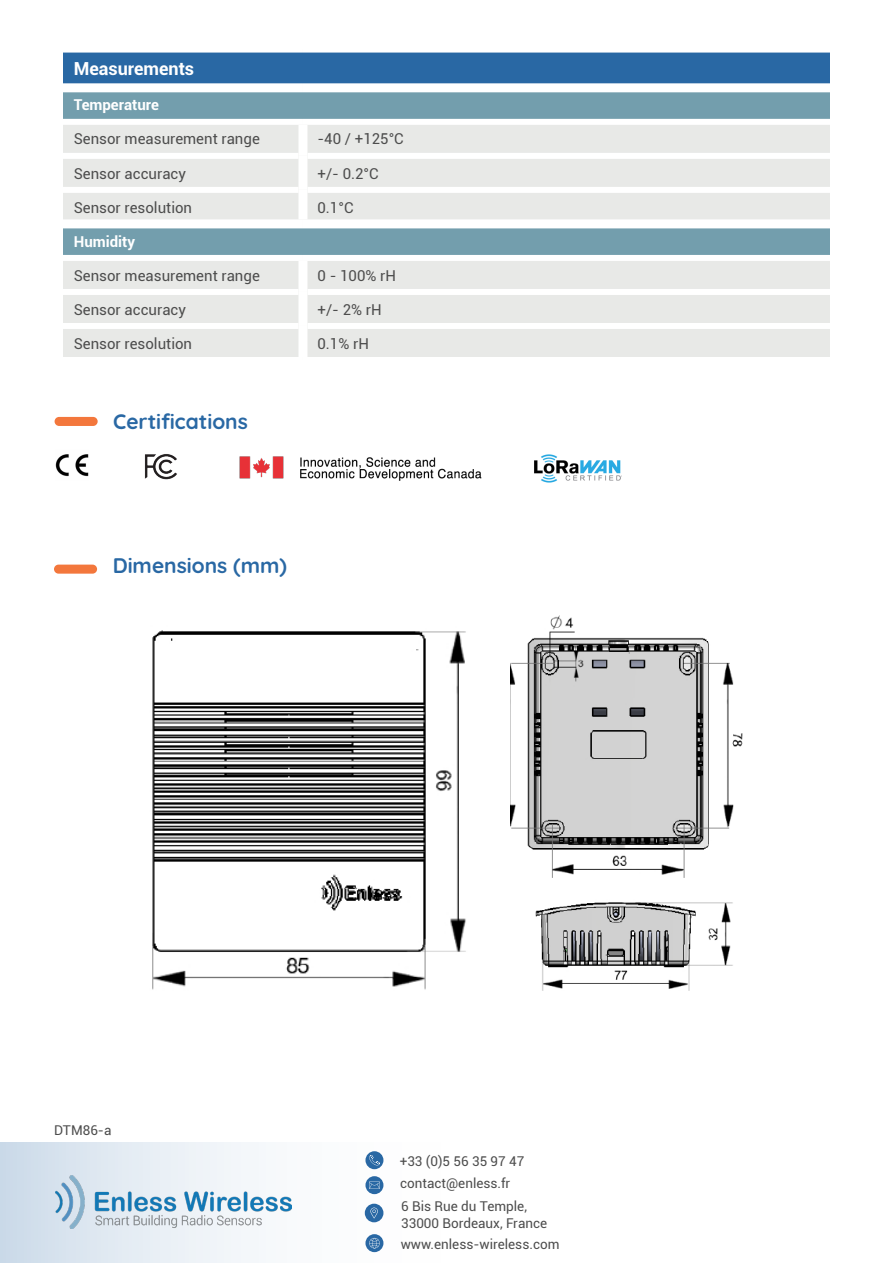
<style>
.page{position:relative;width:893px;height:1263px;background:#fff}
.page>*{position:absolute;margin:0;border:0;box-sizing:border-box;transform-origin:0 0}
.t1{font:700 21px "Quicksand";color:#2968a4}
.t2{font:700 18px "Roboto";color:#fff}
.t3{font:15px "Roboto";color:#4d4d4d}
.t4{font:700 15px "Roboto";color:#fff}
.t5{font:13.5px/22px "Roboto";color:#4d4d4d}
</style>
<div class="page">
<div style="left:0;top:1142px;width:514px;height:121px;background:linear-gradient(to right,#d5e1ed,#fff)"></div>
<div style="left:365px;top:1151px;width:18px;height:18px;background:#2968a4;border-radius:50%"></div>
<svg style="left:369px;top:1155px;width:11px;height:10px"></svg>
<div style="left:365px;top:1176px;width:18px;height:18px;background:#2968a4;border-radius:50%"></div>
<svg style="left:369px;top:1181px;width:11px;height:8px"></svg>
<div style="left:365px;top:1234px;width:18px;height:18px;background:#2968a4;border-radius:50%"></div>
<svg style="left:369px;top:1238px;width:11px;height:10px"></svg>
<div style="left:365px;top:1204px;width:18px;height:18px;background:#2968a4;border-radius:50%"></div>
<svg style="left:370px;top:1207px;width:8px;height:11px"></svg>
<img style="left:56px;top:1176px;width:235px;height:52px">
<div style="left:59px;top:50px;width:777px;height:38px;background:#2968a4"></div>
<svg style="left:63px;top:92px;width:767px;height:27px;fill:#739ead"></svg>
<svg style="left:63px;top:125px;width:767px;height:232px;fill:#e8e9e7"></svg>
<div style="left:56px;top:153px;width:242px;height:6px;background:#fff"></div>
<div style="left:56px;top:187px;width:242px;height:6px;background:#fff"></div>
<div style="left:56px;top:255px;width:247px;height:6px;background:#fff"></div>
<div style="left:56px;top:289px;width:242px;height:6px;background:#fff"></div>
<div style="left:56px;top:323px;width:242px;height:6px;background:#fff"></div>
<div style="left:307px;top:153px;width:532px;height:6px;background:#fff"></div>
<div style="left:307px;top:187px;width:532px;height:6px;background:#fff"></div>
<div style="left:303px;top:255px;width:536px;height:6px;background:#fff"></div>
<div style="left:307px;top:289px;width:532px;height:6px;background:#fff"></div>
<div style="left:307px;top:323px;width:532px;height:6px;background:#fff"></div>
<div style="left:298px;top:125px;width:9px;height:31px;background:#fff"></div>
<div style="left:298px;top:156px;width:9px;height:34px;background:#fff"></div>
<div style="left:298px;top:190px;width:9px;height:29px;background:#fff"></div>
<div style="left:298px;top:261px;width:9px;height:31px;background:#fff"></div>
<div style="left:298px;top:292px;width:9px;height:34px;background:#fff"></div>
<div style="left:298px;top:326px;width:9px;height:31px;background:#fff"></div>
<div style="left:62px;top:83px;width:241px;height:9px;background:#fff"></div>
<div style="left:303px;top:83px;width:530px;height:9px;background:#fff"></div>
<div style="left:62px;top:219px;width:241px;height:9px;background:#fff"></div>
<div style="left:303px;top:219px;width:530px;height:9px;background:#fff"></div>
<div style="left:56px;top:47px;width:247px;height:6px;background:#fff"></div>
<div style="left:303px;top:47px;width:536px;height:6px;background:#fff"></div>
<div style="left:54px;top:565px;width:43px;height:9px;background:#f3773c;border-radius:5px"></div>
<div style="left:831px;top:53px;width:8px;height:316px;background:#fff"></div>
<div style="left:44px;top:44px;width:19px;height:325px;background:#fff"></div>
<img style="left:152px;top:630px;width:314px;height:360px">
<img style="left:511px;top:615px;width:232px;height:263px">
<img style="left:535px;top:902px;width:198px;height:89px">
<div style="left:55px;top:417px;width:43px;height:9px;background:#f3773c;border-radius:5px"></div>
<img style="left:55px;top:454px;width:33px;height:23px">
<img style="left:534px;top:454px;width:88px;height:29px">
<img style="left:239px;top:456px;width:243px;height:25px">
<img style="left:145px;top:454px;width:32px;height:25px">
<p class="t2" style="left:74px;top:56px;width:122px">Measurements</p>
<p class="t4" style="left:74px;top:95px;width:87px">Temperature</p>
<p class="t3" style="left:74px;top:129px;width:188px">Sensor measurement range</p>
<p class="t3" style="left:317px;top:129px;width:88px">-40 / +125°C</p>
<p class="t3" style="left:74px;top:163px;width:114px">Sensor accuracy</p>
<p class="t3" style="left:317px;top:163px;width:63px">+/- 0.2°C</p>
<p class="t3" style="left:74px;top:197px;width:120px">Sensor resolution</p>
<p class="t3" style="left:317px;top:197px;width:37px">0.1°C</p>
<p class="t4" style="left:74px;top:231px;width:63px">Humidity</p>
<p class="t3" style="left:74px;top:265px;width:188px">Sensor measurement range</p>
<p class="t3" style="left:317px;top:265px;width:80px">0 - 100% rH</p>
<p class="t3" style="left:74px;top:299px;width:114px">Sensor accuracy</p>
<p class="t3" style="left:317px;top:299px;width:66px">+/- 2% rH</p>
<p class="t3" style="left:74px;top:333px;width:120px">Sensor resolution</p>
<p class="t3" style="left:317px;top:333px;width:53px">0.1% rH</p>
<p class="t1" style="left:113px;top:404px;width:136px">Certifications</p>
<p class="t1" style="left:113px;top:548px;width:176px">Dimensions (mm)</p>
<p class="t5" style="left:54px;top:1119px;width:59px">DTM86-a</p>
<p class="t5" style="left:400px;top:1149px;width:126px">+33 (0)5 56 35 97 47 contact@enless.fr</p>
<p class="t5" style="left:401px;top:1197px;width:148px;line-height:16.5px">6 Bis Rue du Temple,<br>33000 Bordeaux, France</p>
<p class="t5" style="left:401px;top:1233px;width:160px">www.enless-wireless.com</p>
</div>
